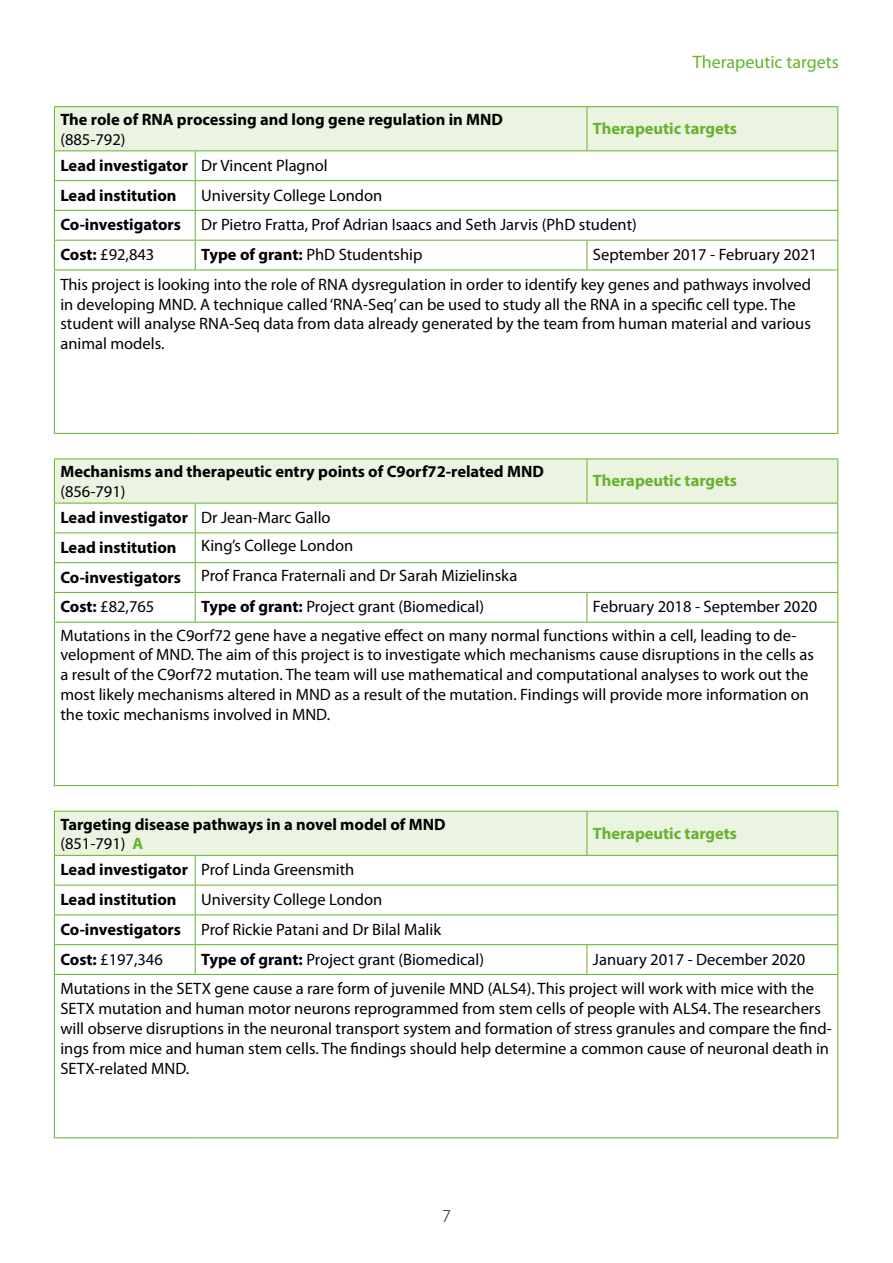
<style>
.page{position:relative;width:893px;height:1263px;background:#fff}
.page>*{position:absolute;margin:0;border:0;box-sizing:border-box;transform-origin:0 0}
.t1{font:18px "Myriad Pro";color:#65b32e}
.t2{font:300 18px "Myriad Pro";color:#000}
.t3{font:16.5px/19.8px "Myriad Pro";color:#000}
.t4{font:700 16.5px/29.7px "Myriad Pro";color:#000}
.t5{font:700 16.5px "Myriad Pro";color:#65b32e}
.s1{font-weight:400}
.s2{font-weight:700}
.s3{color:#65b32e}
</style>
<div class="page">
<hr style="left:54px;top:106px;width:141px;height:1px;background:#65b32e">
<hr style="left:195px;top:106px;width:392px;height:1px;background:#65b32e">
<hr style="left:587px;top:106px;width:251px;height:1px;background:#65b32e">
<svg style="left:54px;top:107px;width:784px;height:163px"></svg>
<hr style="left:54px;top:270px;width:141px;height:1px;background:#65b32e">
<hr style="left:54px;top:270px;width:1px;height:163px;background:#65b32e">
<hr style="left:195px;top:270px;width:392px;height:1px;background:#65b32e">
<hr style="left:587px;top:270px;width:251px;height:1px;background:#65b32e">
<hr style="left:837px;top:270px;width:1px;height:163px;background:#65b32e">
<hr style="left:54px;top:433px;width:141px;height:1px;background:#65b32e">
<hr style="left:195px;top:433px;width:392px;height:1px;background:#65b32e">
<hr style="left:587px;top:433px;width:251px;height:1px;background:#65b32e">
<svg style="left:54px;top:459px;width:784px;height:163px"></svg>
<hr style="left:54px;top:622px;width:141px;height:1px;background:#65b32e">
<hr style="left:54px;top:622px;width:1px;height:163px;background:#65b32e">
<hr style="left:195px;top:622px;width:392px;height:1px;background:#65b32e">
<hr style="left:587px;top:622px;width:251px;height:1px;background:#65b32e">
<hr style="left:837px;top:622px;width:1px;height:163px;background:#65b32e">
<hr style="left:54px;top:785px;width:141px;height:1px;background:#65b32e">
<hr style="left:195px;top:785px;width:392px;height:1px;background:#65b32e">
<hr style="left:587px;top:785px;width:251px;height:1px;background:#65b32e">
<svg style="left:54px;top:811px;width:784px;height:163px"></svg>
<hr style="left:54px;top:974px;width:141px;height:1px;background:#65b32e">
<hr style="left:54px;top:975px;width:1px;height:162px;background:#65b32e">
<hr style="left:195px;top:974px;width:392px;height:1px;background:#65b32e">
<hr style="left:587px;top:974px;width:251px;height:1px;background:#65b32e">
<hr style="left:837px;top:975px;width:1px;height:162px;background:#65b32e">
<hr style="left:54px;top:1137px;width:141px;height:1px;background:#65b32e">
<hr style="left:195px;top:1137px;width:392px;height:1px;background:#65b32e">
<hr style="left:587px;top:1137px;width:251px;height:1px;background:#65b32e">
<p class="t4" style="left:60px;top:104px;width:444px">The role of RNA processing and long gene regulation in MND</p>
<p class="t3" style="left:60px;top:129px;width:67px">(885-792)</p>
<p class="t1" style="left:693px;top:50px;width:148px">Therapeutic targets</p>
<p class="t5" style="left:593px;top:118px;width:146px">Therapeutic targets</p>
<p class="t4" style="left:60px;top:150px;width:269px">Lead investigator <span class="s1">Dr Vincent Plagnol<br></span>Lead institution</p>
<p class="t3" style="left:60px;top:180px;width:578px;line-height:29.7px;text-indent:141px">University College London<br><span class="s2">Co-investigators</span> Dr Pietro Fratta, Prof Adrian Isaacs and Seth Jarvis (PhD student)<br><span class="s2">Cost:</span> £92,843</p>
<p class="t3" style="left:201px;top:244px;width:223px"><span class="s2">Type of grant:</span> PhD Studentship</p>
<p class="t3" style="left:60px;top:239px;width:758px;line-height:29.7px;text-indent:533px">September 2017 - February 2021<br>This project is looking into the role of RNA dysregulation in order to identify key genes and pathways involved</p>
<p class="t3" style="left:60px;top:294px;width:752px">in developing MND. A technique called ‘RNA-Seq’ can be used to study all the RNA in a specific cell type. The student will analyse RNA-Seq data from data already generated by the team from human material and various animal models.</p>
<p class="t4" style="left:60px;top:456px;width:485px">Mechanisms and therapeutic entry points of C9orf72-related MND</p>
<p class="t3" style="left:60px;top:481px;width:67px">(856-791)</p>
<p class="t5" style="left:593px;top:470px;width:146px">Therapeutic targets</p>
<p class="t4" style="left:60px;top:502px;width:272px">Lead investigator <span class="s1">Dr Jean-Marc Gallo<br></span>Lead institution</p>
<p class="t3" style="left:60px;top:531px;width:458px;line-height:29.7px;text-indent:141px">King’s College London<br><span class="s2">Co-investigators</span> Prof Franca Fraternali and Dr Sarah Mizielinska</p>
<p class="t3" style="left:60px;top:597px;width:96px"><span class="s2">Cost:</span> £82,765</p>
<p class="t3" style="left:201px;top:597px;width:284px"><span class="s2">Type of grant:</span> Project grant (Biomedical)</p>
<p class="t3" style="left:60px;top:592px;width:758px;line-height:28.2px;text-indent:533px">February 2018 - September 2020<br>Mutations in the C9orf72 gene have a negative effect on many normal functions within a cell, leading to de-</p>
<p class="t3" style="left:60px;top:645px;width:755px">velopment of MND. The aim of this project is to investigate which mechanisms cause disruptions in the cells as a result of the C9orf72 mutation. The team will use mathematical and computational analyses to work out the most likely mechanisms altered in MND as a result of the mutation. Findings will provide more information on the toxic mechanisms involved in MND.</p>
<p class="t4" style="left:60px;top:813px;width:387px;line-height:19.8px">Targeting disease pathways in a novel model of MND <span class="s1">(851-791)</span> <span class="s3">A</span></p>
<p class="t5" style="left:593px;top:822px;width:146px">Therapeutic targets</p>
<p class="t4" style="left:60px;top:854px;width:295px">Lead investigator <span class="s1">Prof Linda Greensmith<br></span>Lead institution</p>
<p class="t3" style="left:60px;top:884px;width:382px;line-height:29.7px;text-indent:141px">University College London<br><span class="s2">Co-investigators</span> Prof Rickie Patani and Dr Bilal Malik<br><span class="s2">Cost:</span> £197,346</p>
<p class="t3" style="left:201px;top:949px;width:284px"><span class="s2">Type of grant:</span> Project grant (Biomedical)</p>
<p class="t3" style="left:60px;top:944px;width:755px;line-height:29.7px;text-indent:533px">January 2017 - December 2020<br>Mutations in the SETX gene cause a rare form of juvenile MND (ALS4). This project will work with mice with the</p>
<p class="t3" style="left:60px;top:998px;width:773px">SETX mutation and human motor neurons reprogrammed from stem cells of people with ALS4. The researchers will observe disruptions in the neuronal transport system and formation of stress granules and compare the find&shy;ings from mice and human stem cells. The findings should help determine a common cause of neuronal death in SETX-related MND.</p>
<p class="t2" style="left:442px;top:1206px;width:10px">7</p>
</div>
